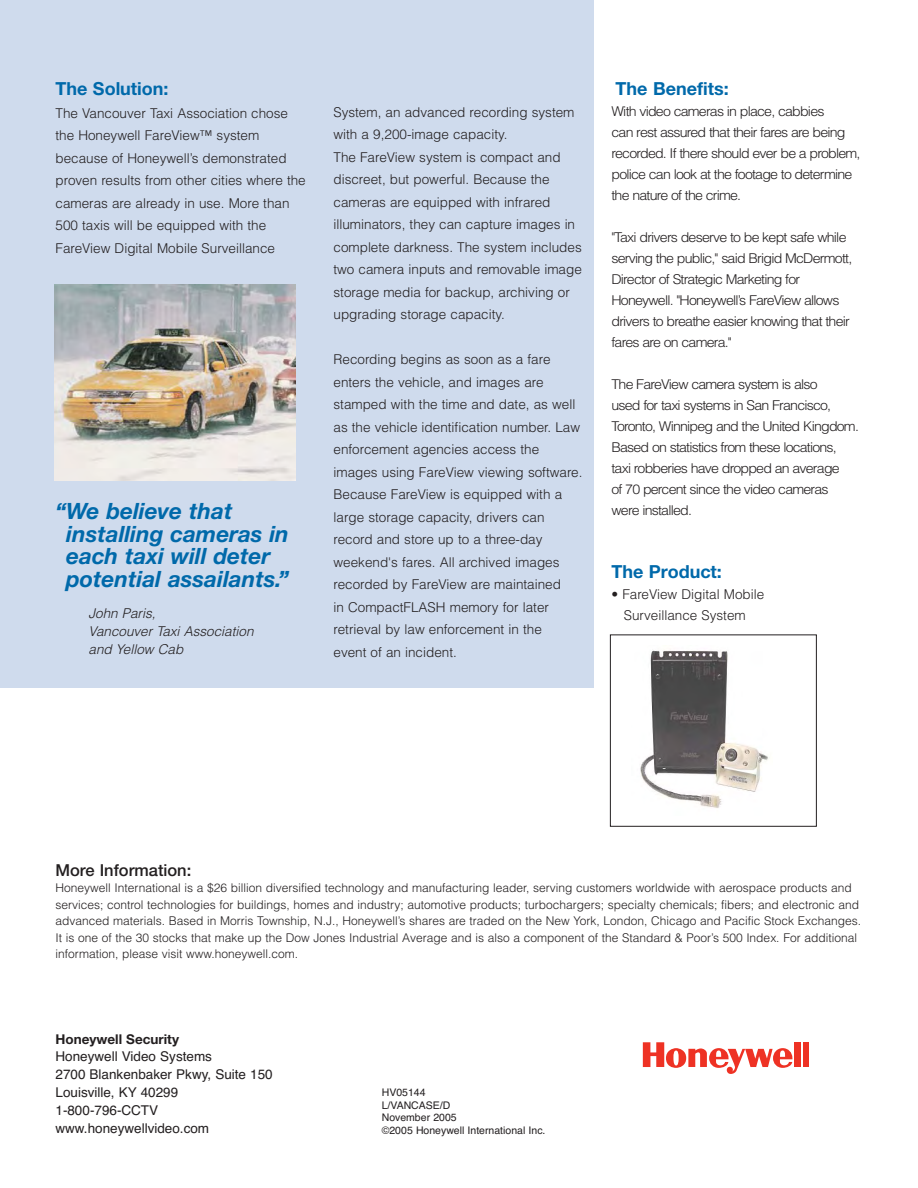
<style>
.page{position:relative;width:918px;height:1188px;background:#fff}
.page>*{position:absolute;margin:0;border:0;box-sizing:border-box;transform-origin:0 0}
.t1{font:italic 700 22.5px/22.5px "Helvetica Neue";color:#0069aa}
.t2{font:700 18px "Helvetica Neue";color:#0069aa}
.t3{font:500 16.5px "Helvetica Neue";color:#231f20}
.t4{font:300 13.5px/22.5px "Helvetica";color:#231f20}
.t5{font:300 13.5px/21px "Helvetica";letter-spacing:-.055em;color:#231f20;scale:1.05 1}
.t6{font:13.5px/18px "Helvetica";color:#231f20}
.t7{font:italic 300 13.5px/18px "Helvetica";color:#231f20}
.t8{font:700 13.5px "Helvetica Neue";color:#231f20}
.t9{font:300 12px/16.5px "Helvetica";color:#231f20}
.t10{font:10.5px/12.6px "Helvetica";color:#231f20}
</style>
<div class="page">
<div style="left:0;top:0;width:594px;height:688px;background:#cfdbed"></div>
<div style="left:794px;top:1042px;width:7px;height:25px;background:#ee3224"></div>
<div style="left:804px;top:1042px;width:5px;height:25px;background:#ee3224"></div>
<svg style="left:643px;top:1042px;width:150px;height:32px"></svg>
<img style="left:640px;top:650px;width:128px;height:158px">
<div style="left:610px;top:634px;width:207px;height:193px;border:1px solid #231f20"></div>
<img style="left:54px;top:285px;width:242px;height:196px">
<h2 class="t2" style="left:56px;top:82px;width:115px">The Solution:</h2>
<p class="t4" style="left:56px;top:103px;width:252px">The Vancouver Taxi Association chose the Honeywell FareView™ system because of Honeywell’s demonstrated proven results from other cities where the cameras are already in use. More than 500 taxis will be equipped with the FareView Digital Mobile Surveillance</p>
<p class="t4" style="left:334px;top:102px;width:250px">System, an advanced recording system with a 9,200-image capacity.<br>The FareView system is compact and discreet, but powerful. Because the cameras are equipped with infrared illuminators, they can capture images in complete darkness. The system includes two camera inputs and removable image storage media for backup, archiving or upgrading storage capacity.</p>
<p class="t4" style="left:334px;top:350px;width:251px">Recording begins as soon as a fare enters the vehicle, and images are stamped with the time and date, as well as the vehicle identification number. Law enforcement agencies access the images using FareView viewing software.<br>Because FareView is equipped with a large storage capacity, drivers can record and store up to a three-day weekend's fares. All archived images recorded by FareView are maintained<br>in CompactFLASH memory for later retrieval by law enforcement in the<br>event of an incident.</p>
<h1 class="t1" style="left:66px;top:502px;width:224px;text-indent:-11px">“We believe that installing cameras in each taxi will deter potential assailants.”</h1>
<p class="t7" style="left:88px;top:606px;width:169px">John Paris,<br>Vancouver Taxi Association and Yellow Cab</p>
<h2 class="t2" style="left:616px;top:82px;width:115px">The Benefits:</h2>
<p class="t5" style="left:612px;top:102px;width:239px">With video cameras in place, cabbies<br>can rest assured that their fares are being recorded. If there should ever be a problem, police can look at the footage to determine the nature of the crime.</p>
<p class="t5" style="left:612px;top:228px;width:231px">"Taxi drivers deserve to be kept safe while serving the public," said Brigid McDermott, Director of Strategic Marketing for Honeywell. "Honeywell’s FareView allows drivers to breathe easier knowing that their fares are on camera."</p>
<p class="t5" style="left:612px;top:375px;width:237px">The FareView camera system is also<br>used for taxi systems in San Francisco, Toronto, Winnipeg and the United Kingdom.<br>Based on statistics from these locations, taxi robberies have dropped an average<br>of 70 percent since the video cameras were installed.</p>
<h2 class="t2" style="left:612px;top:565px;width:112px">The Product:</h2>
<p class="t4" style="left:612px;top:585px;width:154px;line-height:21px;text-align:center">• FareView Digital Mobile<br>Surveillance System</p>
<p class="t3" style="left:56px;top:864px;width:137px">More Information:</p>
<p class="t9" style="left:56px;top:881px;width:807px">Honeywell International is a $26 billion diversified technology and manufacturing leader, serving customers worldwide with aerospace products and services; control technologies for buildings, homes and industry; automotive products; turbochargers; specialty chemicals; fibers; and electronic and advanced materials. Based in Morris Township, N.J., Honeywell’s shares are traded on the New York, London, Chicago and Pacific Stock Exchanges.<br>It is one of the 30 stocks that make up the Dow Jones Industrial Average and is also a component of the Standard &amp; Poor’s 500 Index. For additional information, please visit www.honeywell.com.</p>
<p class="t8" style="left:56px;top:1035px;width:125px">Honeywell Security</p>
<p class="t6" style="left:56px;top:1048px;width:219px">Honeywell Video Systems<br>2700 Blankenbaker Pkwy, Suite 150<br>Louisville, KY 40299<br>1-800-796-CCTV www.honeywellvideo.com</p>
<p class="t10" style="left:382px;top:1087px;width:165px">HV05144<br>L/VANCASE/D<br>November 2005<br>©2005 Honeywell International Inc.</p>
</div>
